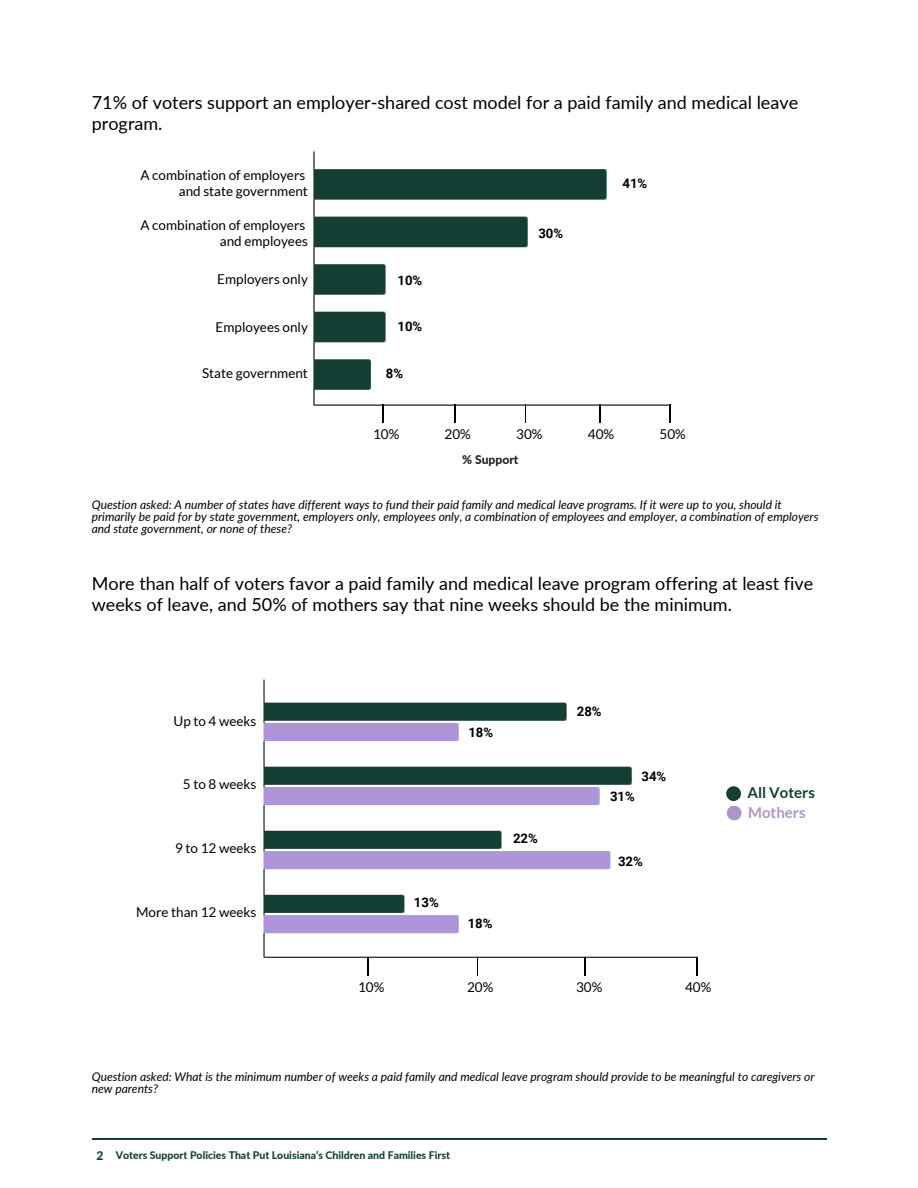
<style>
.page{position:relative;width:918px;height:1188px;background:#fff}
.page>*{position:absolute;margin:0;border:0;box-sizing:border-box;transform-origin:0 0}
.t1{font:18px/21.3px "Lato";color:#000}
.t2{font:700 15px "Lato";color:#153e35}
.t3{font:700 15px "Lato";color:#ad95c6}
.t4{font:13.5px "Lato";color:#000}
.t5{font:700 13.2px "Roboto";color:#000}
.t6{font:italic 12px/12px "Lato";color:#000}
.t7{font:800 12px "Lato";color:#1f1f1f}
.t8{font:800 12px "Lato";color:#153e35}
.t9{font:800 10.5px "Lato";color:#153e35}
</style>
<div class="page">
<img style="left:313px;top:151px;width:358px;height:260px">
<svg style="left:599px;top:404px;width:1px;height:19px"></svg>
<svg style="left:525px;top:404px;width:1px;height:19px"></svg>
<svg style="left:455px;top:404px;width:1px;height:19px"></svg>
<svg style="left:669px;top:404px;width:1px;height:19px"></svg>
<svg style="left:383px;top:404px;width:1px;height:19px"></svg>
<img style="left:263px;top:679px;width:435px;height:283px">
<div style="left:727px;top:806px;width:15px;height:14px;background:#ad95c6;border-radius:50%"></div>
<div style="left:726px;top:786px;width:15px;height:15px;background:#153e35;border-radius:50%"></div>
<svg style="left:697px;top:957px;width:1px;height:18px"></svg>
<svg style="left:585px;top:957px;width:1px;height:18px"></svg>
<svg style="left:477px;top:957px;width:1px;height:18px"></svg>
<svg style="left:368px;top:957px;width:1px;height:18px"></svg>
<hr style="left:92px;top:1139px;width:734px;height:1px;background:#153e35">
<p class="t1" style="left:92px;top:91px;width:708px">71% of voters support an employer-shared cost model for a paid family and medical leave program.</p>
<p class="t4" style="left:140px;top:167px;width:166px">A combination of employers</p>
<p class="t4" style="left:179px;top:183px;width:131px">and state government</p>
<p class="t4" style="left:140px;top:216px;width:166px">A combination of employers</p>
<p class="t4" style="left:220px;top:232px;width:90px">and employees</p>
<p class="t4" style="left:217px;top:270px;width:92px">Employers only</p>
<p class="t4" style="left:216px;top:318px;width:94px">Employees only</p>
<p class="t4" style="left:202px;top:365px;width:107px">State government</p>
<p class="t5" style="left:398px;top:273px;width:26px">10%</p>
<p class="t5" style="left:398px;top:319px;width:26px">10%</p>
<p class="t5" style="left:386px;top:366px;width:19px">8%</p>
<p class="t5" style="left:538px;top:225px;width:26px">30%</p>
<p class="t5" style="left:622px;top:176px;width:26px">41%</p>
<p class="t4" style="left:373px;top:426px;width:28px">10%</p>
<p class="t4" style="left:445px;top:426px;width:28px">20%</p>
<p class="t4" style="left:516px;top:426px;width:28px">30%</p>
<p class="t4" style="left:588px;top:426px;width:28px">40%</p>
<p class="t4" style="left:660px;top:426px;width:28px">50%</p>
<p class="t7" style="left:462px;top:452px;width:58px">% Support</p>
<p class="t6" style="left:92px;top:498px;width:728px">Question asked: A number of states have different ways to fund their paid family and medical leave programs. If it were up to you, should it primarily be paid for by state government, employers only, employees only, a combination of employees and employer, a combination of employers and state government, or none of these?</p>
<p class="t1" style="left:92px;top:572px;width:723px">More than half of voters favor a paid family and medical leave program offering at least five weeks of leave, and 50% of mothers say that nine weeks should be the minimum.</p>
<p class="t4" style="left:173px;top:712px;width:85px">Up to 4 weeks</p>
<p class="t4" style="left:183px;top:776px;width:75px">5 to 8 weeks</p>
<p class="t4" style="left:175px;top:840px;width:83px">9 to 12 weeks</p>
<p class="t4" style="left:136px;top:904px;width:122px">More than 12 weeks</p>
<p class="t5" style="left:468px;top:725px;width:26px">18%</p>
<p class="t5" style="left:414px;top:895px;width:26px">13%</p>
<p class="t5" style="left:513px;top:831px;width:26px">22%</p>
<p class="t5" style="left:468px;top:915px;width:26px">18%</p>
<p class="t5" style="left:577px;top:704px;width:26px">28%</p>
<p class="t5" style="left:642px;top:769px;width:26px">34%</p>
<p class="t5" style="left:610px;top:788px;width:26px">31%</p>
<p class="t5" style="left:618px;top:853px;width:26px">32%</p>
<p class="t4" style="left:358px;top:978px;width:28px">10%</p>
<p class="t4" style="left:467px;top:978px;width:28px">20%</p>
<p class="t4" style="left:576px;top:978px;width:28px">30%</p>
<p class="t4" style="left:685px;top:978px;width:28px">40%</p>
<p class="t2" style="left:748px;top:783px;width:69px">All Voters</p>
<p class="t3" style="left:748px;top:803px;width:59px">Mothers</p>
<p class="t6" style="left:92px;top:1070px;width:724px">Question asked: What is the minimum number of weeks a paid family and medical leave program should provide to be meaningful to caregivers or new parents?</p>
<p class="t8" style="left:96px;top:1148px;width:8px">2</p>
<p class="t9" style="left:116px;top:1148px;width:336px">Voters Support Policies That Put Louisiana’s Children and Families First</p>
</div>
